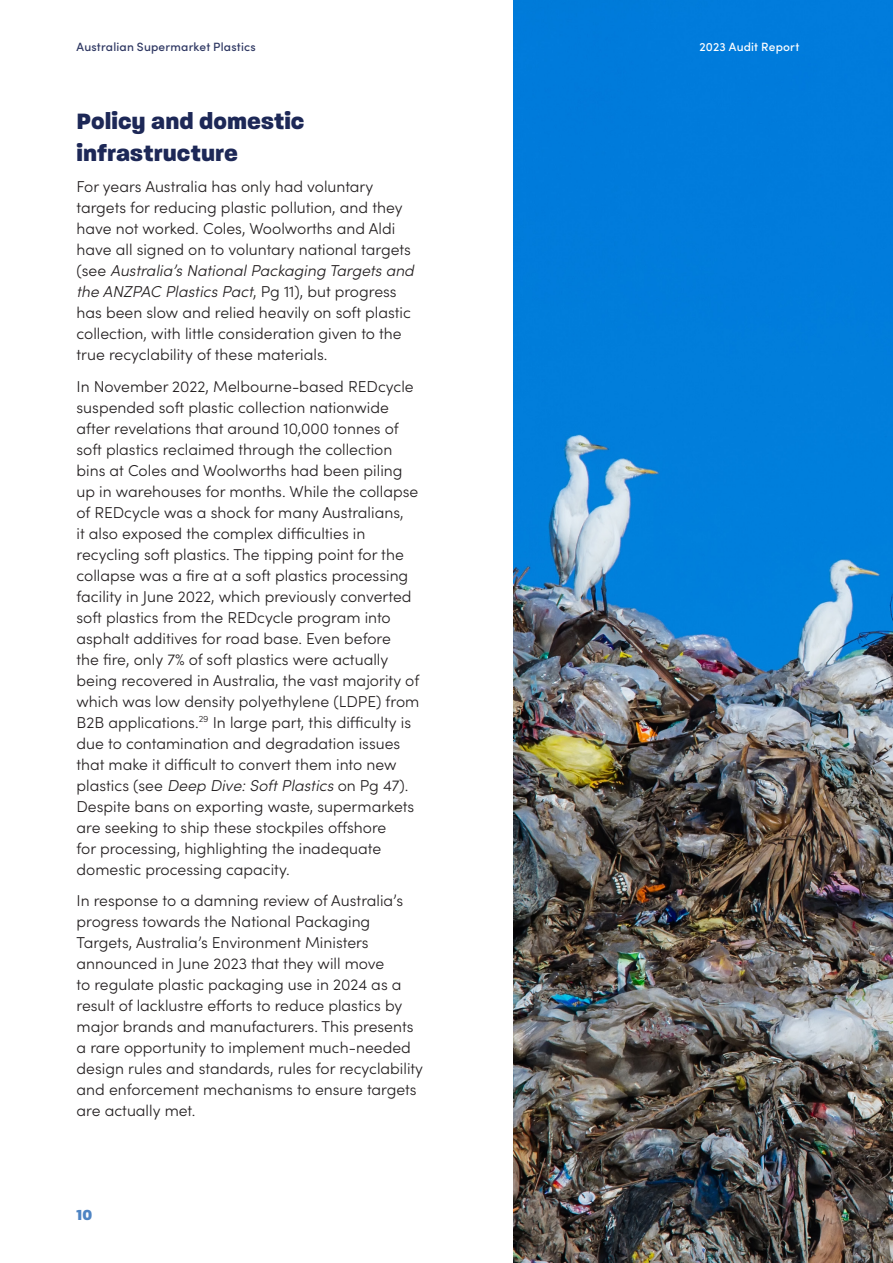
<style>
.page{position:relative;width:893px;height:1263px;background:#fff}
.page>*{position:absolute;margin:0;border:0;box-sizing:border-box;transform-origin:0 0}
.t1{font:800 24px/31.5px "Paralucent";color:#1d2857}
.Body_Copy{font:300 15.75px/21px "Sofia Pro";color:#231f20}
.t2{font:800 15.75px "Paralucent";color:#4e84c3}
.t3{font:500 12px "Sofia Pro";letter-spacing:.015em;color:#2e3762}
.Page_folio{font:500 12px "Sofia Pro";letter-spacing:.015em;color:#fff}
.s1{font-style:italic}
</style>
<div class="page">
<img style="left:513px;top:0;width:380px;height:1263px">
<p class="t3" style="left:77px;top:38px;width:181px">Australian Supermarket Plastics</p>
<h2 class="t1" style="left:77px;top:105px;width:230px">Policy and domestic infrastructure</h2>
<p class="Body_Copy" style="left:77px;top:175px;width:339px">For years Australia has only had voluntary targets for reducing plastic pollution, and they have not worked. Coles, Woolworths and Aldi have all signed on to voluntary national targets (see <span class="s1">Australia’s National Packaging Targets and the ANZPAC Plastics Pact</span>, Pg 11), but progress has been slow and relied heavily on soft plastic collection, with little consideration given to the true recyclability of these materials.</p>
<p class="Body_Copy" style="left:77px;top:375px;width:344px">In November 2022, Melbourne-based REDcycle suspended soft plastic collection nationwide after revelations that around 10,000 tonnes of soft plastics reclaimed through the collection bins at Coles and Woolworths had been piling up in warehouses for months. While the collapse of REDcycle was a shock for many Australians,<br>it also exposed the complex difficulties in recycling soft plastics. The tipping point for the collapse was a fire at a soft plastics processing facility in June 2022, which previously converted soft plastics from the REDcycle program into asphalt additives for road base. Even before<br>the fire, only 7% of soft plastics were actually being recovered in Australia, the vast majority of which was low density polyethylene (LDPE) from B2B applications.<sup>29</sup> In large part, this difficulty is due to contamination and degradation issues that make it difficult to convert them into new plastics (see <span class="s1">Deep Dive: Soft Plastics</span> on Pg 47).<br>Despite bans on exporting waste, supermarkets are seeking to ship these stockpiles offshore<br>for processing, highlighting the inadequate domestic processing capacity.</p>
<p class="Body_Copy" style="left:77px;top:889px;width:348px">In response to a damning review of Australia’s progress towards the National Packaging Targets, Australia’s Environment Ministers announced in June 2023 that they will move<br>to regulate plastic packaging use in 2024 as a result of lacklustre efforts to reduce plastics by major brands and manufacturers. This presents a rare opportunity to implement much-needed design rules and standards, rules for recyclability and enforcement mechanisms to ensure targets are actually met.</p>
<p class="t2" style="left:77px;top:1206px;width:17px">10</p>
<p class="Page_folio" style="left:699px;top:38px;width:101px">2023 Audit Report</p>
</div>
